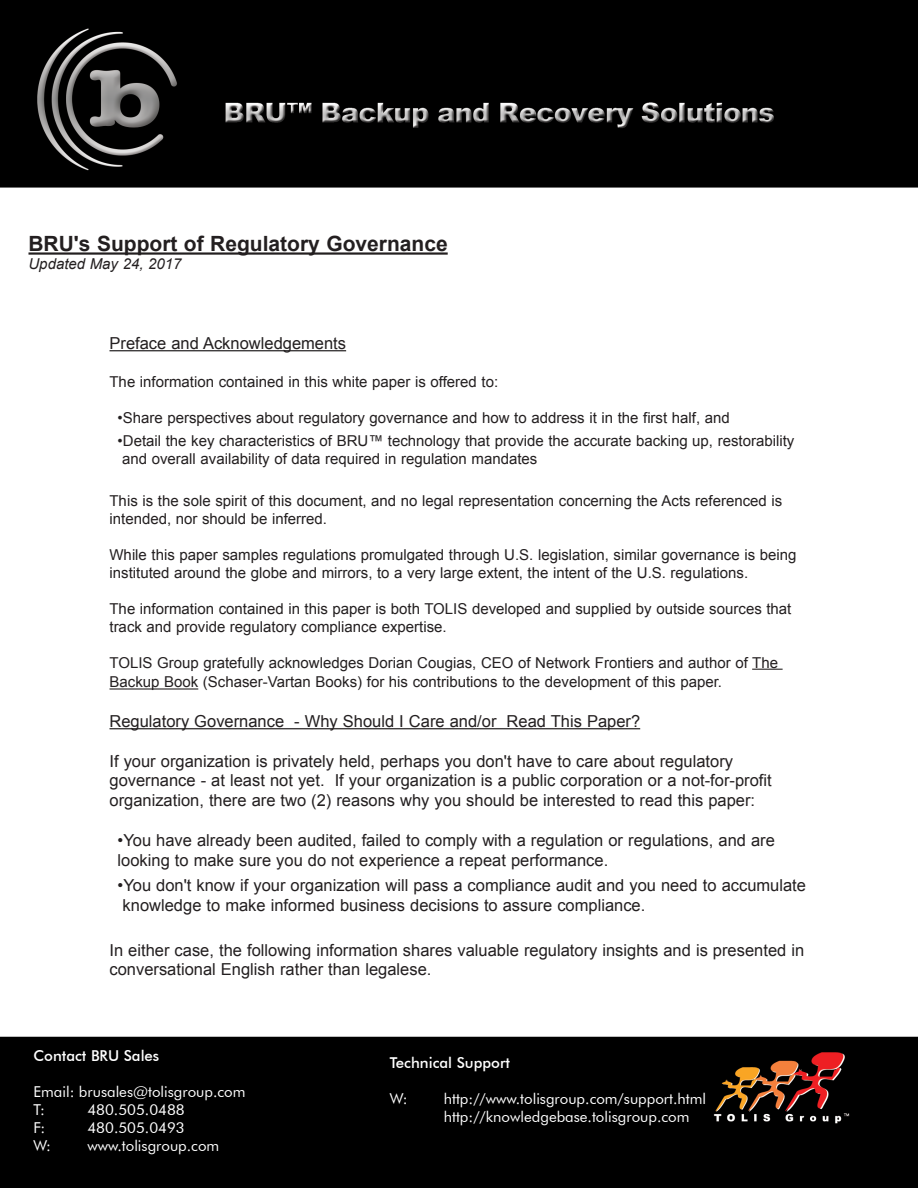
<style>
.page{position:relative;width:918px;height:1188px;background:#fff}
.page>*{position:absolute;margin:0;border:0;box-sizing:border-box;transform-origin:0 0}
.t1{font:700 21px "Arial";color:#231f20}
.t2{font:16.5px/19.8px "Arial";color:#231f20}
.t3{font:15px/18px "Arial";color:#231f20}
.t4{font:15px "Futura BT";color:#fff}
.t5{font:500 15px "Futura BT";color:#fff}
.t6{font:italic 15px "Arial";color:#231f20}
</style>
<div class="page">
<img style="left:0;top:0;width:918px;height:1188px">
<hr style="left:28px;top:252px;width:420px;height:3px;background:#231f20">
<div style="left:108px;top:316px;width:702px;height:700px;background:#fff"></div>
<hr style="left:110px;top:350px;width:236px;height:1px;background:#231f20">
<hr style="left:752px;top:669px;width:31px;height:1px;background:#231f20">
<hr style="left:110px;top:688px;width:88px;height:2px;background:#231f20">
<hr style="left:110px;top:728px;width:530px;height:1px;background:#231f20">
<p class="t1" style="left:28px;top:230px;width:421px">BRU's Support of Regulatory Governance</p>
<p class="t6" style="left:28px;top:254px;width:155px">Updated May 24, 2017</p>
<p class="t2" style="left:110px;top:333px;width:238px">Preface and Acknowledgements</p>
<p class="t3" style="left:110px;top:373px;width:390px">The information contained in this white paper is offered to:</p>
<p class="t3" style="left:118px;top:409px;width:614px">•Share perspectives about regulatory governance and how to address it in the first half, and</p>
<p class="t3" style="left:122px;top:432px;width:674px;text-indent:-5px">•Detail the key characteristics of BRU™ technology that provide the accurate backing up, restorability and overall availability of data required in regulation mandates</p>
<p class="t3" style="left:110px;top:491px;width:674px">This is the sole spirit of this document, and no legal representation concerning the Acts referenced is intended, nor should be inferred.</p>
<p class="t3" style="left:110px;top:545px;width:689px">While this paper samples regulations promulgated through U.S. legislation, similar governance is being instituted around the globe and mirrors, to a very large extent, the intent of the U.S. regulations.</p>
<p class="t3" style="left:110px;top:599px;width:683px">The information contained in this paper is both TOLIS developed and supplied by outside sources that track and provide regulatory compliance expertise.</p>
<p class="t3" style="left:110px;top:653px;width:670px;line-height:19.8px">TOLIS Group gratefully acknowledges Dorian Cougias, CEO of Network Frontiers and author of The<br>Backup Book (Schaser-Vartan Books) for his contributions to the development of this paper.</p>
<p class="t2" style="left:110px;top:711px;width:532px">Regulatory Governance - Why Should I Care and/or Read This Paper?</p>
<p class="t2" style="left:110px;top:751px;width:664px">If your organization is privately held, perhaps you don't have to care about regulatory governance - at least not yet. If your organization is a public corporation or a not-for-profit organization, there are two (2) reasons why you should be interested to read this paper:</p>
<p class="t2" style="left:118px;top:830px;width:659px">•You have already been audited, failed to comply with a regulation or regulations, and are looking to make sure you do not experience a repeat performance.</p>
<p class="t2" style="left:123px;top:875px;width:685px;text-indent:-5px">•You don't know if your organization will pass a compliance audit and you need to accumulate knowledge to make informed business decisions to assure compliance.</p>
<p class="t2" style="left:110px;top:940px;width:696px">In either case, the following information shares valuable regulatory insights and is presented in conversational English rather than legalese.</p>
<p class="t5" style="left:33px;top:1046px;width:127px">Contact BRU Sales</p>
<p class="t4" style="left:33px;top:1082px;width:214px">Email: brusales@tolisgroup.com</p>
<p class="t4" style="left:33px;top:1100px;width:13px">T:</p>
<p class="t4" style="left:87px;top:1100px;width:99px">480.505.0488</p>
<p class="t4" style="left:33px;top:1118px;width:13px">F:</p>
<p class="t4" style="left:87px;top:1118px;width:99px">480.505.0493</p>
<p class="t4" style="left:33px;top:1136px;width:19px">W:</p>
<p class="t4" style="left:87px;top:1136px;width:133px">www.tolisgroup.com</p>
<p class="t5" style="left:390px;top:1054px;width:122px">Technical Support</p>
<p class="t4" style="left:390px;top:1090px;width:19px">W:</p>
<p class="t4" style="left:444px;top:1090px;width:264px">http://www.tolisgroup.com/support.html</p>
<p class="t4" style="left:444px;top:1108px;width:247px">http://knowledgebase.tolisgroup.com</p>
</div>
